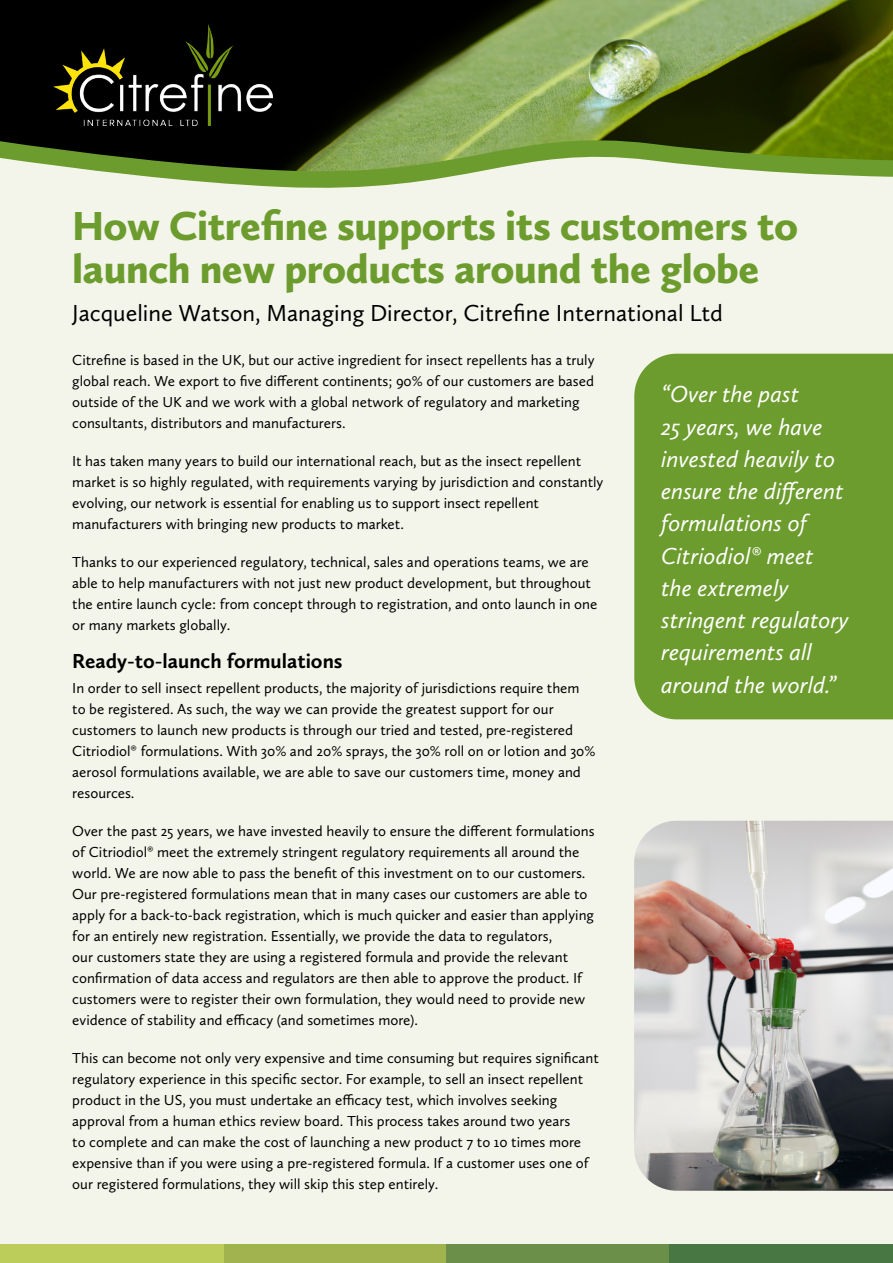
<style>
.page{position:relative;width:893px;height:1263px;background:#fff}
.page>*{position:absolute;margin:0;border:0;box-sizing:border-box;transform-origin:0 0}
.t1{font:900 42px/43.5px "Calluna Sans";letter-spacing:-.01em;color:#6d9c2e}
.t2{font:italic 24px/32.2px "Calluna Sans";color:#fff}
.t3{font:24px "Calluna Sans";color:#000}
.t4{font:700 21px "Calluna Sans";color:#000}
.t5{font:15px/21px "Calluna Sans";color:#000}
</style>
<div class="page">
<div style="left:0;top:204px;width:893px;height:1041px;background:#f4f5ea"></div>
<div style="left:0;top:0;width:177px;height:109px;background:#000"></div>
<img style="left:177px;top:0;width:716px;height:109px">
<img style="left:53px;top:25px;width:220px;height:84px">
<svg style="left:0;top:109px;width:893px;height:95px;background:#829263"></svg>
<div style="left:634px;top:354px;width:259px;height:365px;background:#6d9c2e"></div>
<div style="left:223px;top:1245px;width:223px;height:18px;background:#a1b34f"></div>
<div style="left:0;top:1245px;width:223px;height:18px;background:#bdcd5a"></div>
<div style="left:446px;top:1245px;width:224px;height:18px;background:#6b8e49"></div>
<div style="left:670px;top:1245px;width:223px;height:18px;background:#497743"></div>
<img style="left:634px;top:821px;width:259px;height:370px">
<h1 class="t1" style="left:72px;top:203px;width:727px">How Citrefine supports its customers to launch new products around the globe</h1>
<h2 class="t3" style="left:72px;top:298px;width:652px">Jacqueline Watson, Managing Director, Citrefine International Ltd</h2>
<p class="t5" style="left:72px;top:349px;width:524px">Citrefine is based in the UK, but our active ingredient for insect repellents has a truly global reach. We export to five different continents; 90% of our customers are based outside of the UK and we work with a global network of regulatory and marketing consultants, distributors and manufacturers.</p>
<p class="t5" style="left:72px;top:450px;width:533px">It has taken many years to build our international reach, but as the insect repellent market is so highly regulated, with requirements varying by jurisdiction and constantly evolving, our network is essential for enabling us to support insect repellent manufacturers with bringing new products to market.</p>
<p class="t5" style="left:72px;top:551px;width:527px">Thanks to our experienced regulatory, technical, sales and operations teams, we are able to help manufacturers with not just new product development, but throughout the entire launch cycle: from concept through to registration, and onto launch in one or many markets globally.</p>
<h3 class="t4" style="left:72px;top:648px;width:272px">Ready-to-launch formulations</h3>
<p class="t5" style="left:72px;top:677px;width:525px">In order to sell insect repellent products, the majority of jurisdictions require them to be registered. As such, the way we can provide the greatest support for our customers to launch new products is through our tried and tested, pre-registered Citriodiol® formulations. With 30% and 20% sprays, the 30% roll on or lotion and 30% aerosol formulations available, we are able to save our customers time, money and resources.</p>
<p class="t5" style="left:72px;top:820px;width:524px">Over the past 25 years, we have invested heavily to ensure the different formulations of Citriodiol® meet the extremely stringent regulatory requirements all around the world. We are now able to pass the benefit of this investment on to our customers.<br>Our pre-registered formulations mean that in many cases our customers are able to apply for a back-to-back registration, which is much quicker and easier than applying for an entirely new registration. Essentially, we provide the data to regulators,<br>our customers state they are using a registered formula and provide the relevant confirmation of data access and regulators are then able to approve the product. If customers were to register their own formulation, they would need to provide new evidence of stability and efficacy (and sometimes more).</p>
<p class="t5" style="left:72px;top:1047px;width:528px">This can become not only very expensive and time consuming but requires significant regulatory experience in this specific sector. For example, to sell an insect repellent product in the US, you must undertake an efficacy test, which involves seeking approval from a human ethics review board. This process takes around two years<br>to complete and can make the cost of launching a new product 7 to 10 times more expensive than if you were using a pre-registered formula. If a customer uses one of our registered formulations, they will skip this step entirely.</p>
<h2 class="t2" style="left:661px;top:378px;width:189px">“Over the past<br>25 years, we have invested heavily to ensure the different formulations of<br>Citriodiol® meet the extremely stringent regulatory requirements all around the world.”</h2>
</div>
